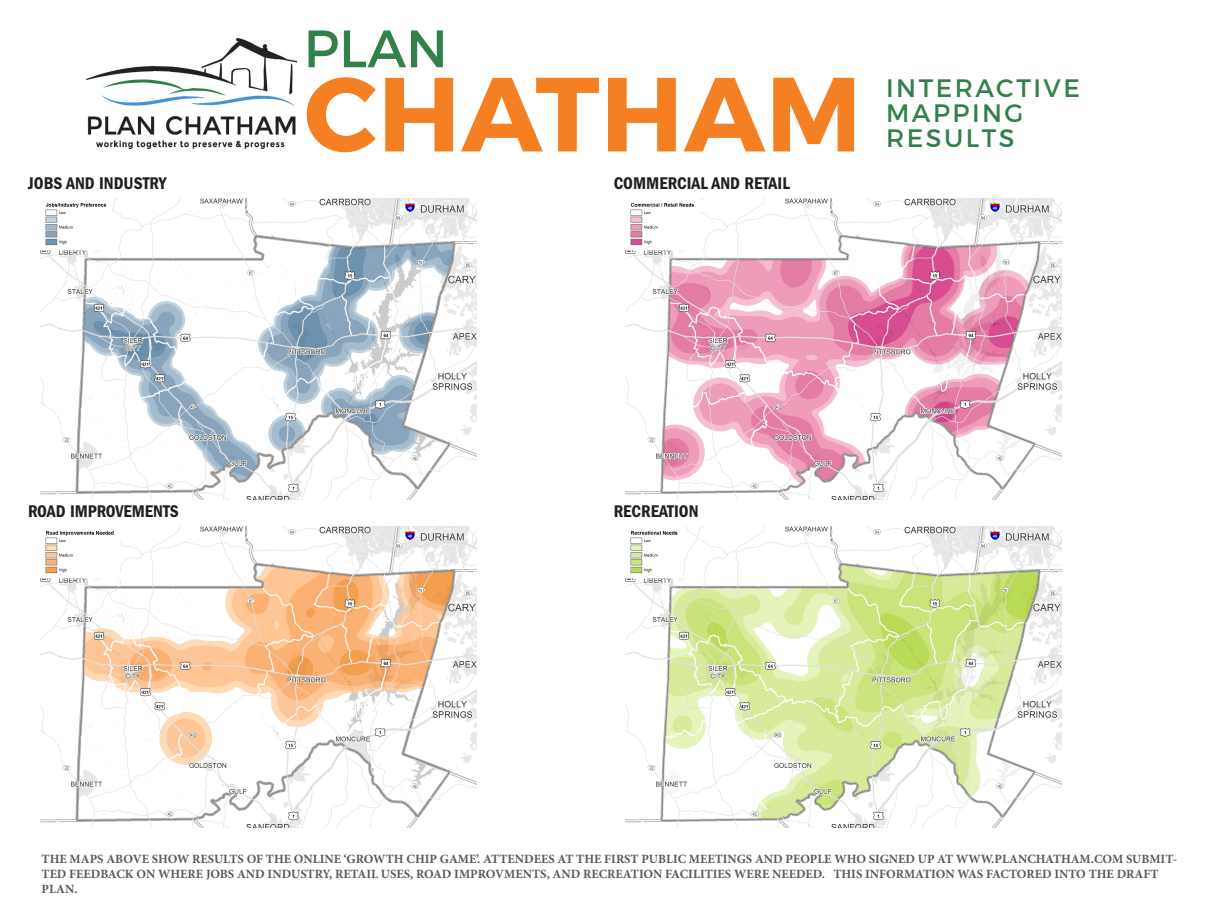
<style>
.page{position:relative;width:1210px;height:908px;background:#fff}
.page>*{position:absolute;margin:0;border:0;box-sizing:border-box;transform-origin:0 0}
.t1{font:700 105px "Montserrat";letter-spacing:.01em;color:#f58023}
.Destination_Heading{font:52.5px "Montserrat";color:#32804c}
.Destination_Heading-2{font:25.2px "Montserrat";letter-spacing:.1em;color:#32804c}
.Board_Subheading{font:17.5px "ITC Franklin Gothic Std Dm Cd";color:#231f20}
.t2{font:700 12.6px/15.1px "Minion Pro";color:#57585a}
</style>
<div class="page">
<img style="left:40px;top:199px;width:437px;height:300px">
<img style="left:625px;top:199px;width:437px;height:300px">
<img style="left:625px;top:526px;width:437px;height:301px">
<img style="left:40px;top:526px;width:437px;height:301px">
<img style="left:86px;top:38px;width:211px;height:110px">
<p class="Destination_Heading" style="left:304px;top:7px;width:146px">PLAN</p>
<p class="t1" style="left:304px;top:49px;width:559px">CHATHAM</p>
<p class="Board_Subheading" style="left:28px;top:173px;width:140px">JOBS AND INDUSTRY</p>
<p class="Board_Subheading" style="left:614px;top:173px;width:178px">COMMERCIAL AND RETAIL</p>
<p class="Destination_Heading-2" style="left:886px;top:67px;width:195px">INTERACTIVE</p>
<p class="Destination_Heading-2" style="left:886px;top:93px;width:139px">MAPPING</p>
<p class="Destination_Heading-2" style="left:886px;top:118px;width:130px">RESULTS</p>
<p class="Board_Subheading" style="left:28px;top:501px;width:152px">ROAD IMPROVEMENTS</p>
<p class="Board_Subheading" style="left:614px;top:501px;width:86px">RECREATION</p>
<p class="t2" style="left:42px;top:850px;width:1137px">THE MAPS ABOVE SHOW RESULTS OF THE ONLINE ‘GROWTH CHIP GAME’. ATTENDEES AT THE FIRST PUBLIC MEETINGS AND PEOPLE WHO SIGNED UP AT WWW.PLANCHATHAM.COM SUBMIT-<br>TED FEEDBACK ON WHERE JOBS AND INDUSTRY, RETAIL USES, ROAD IMPROVMENTS, AND RECREATION FACILITIES WERE NEEDED. THIS INFORMATION WAS FACTORED INTO THE DRAFT<br>PLAN.</p>
</div>
